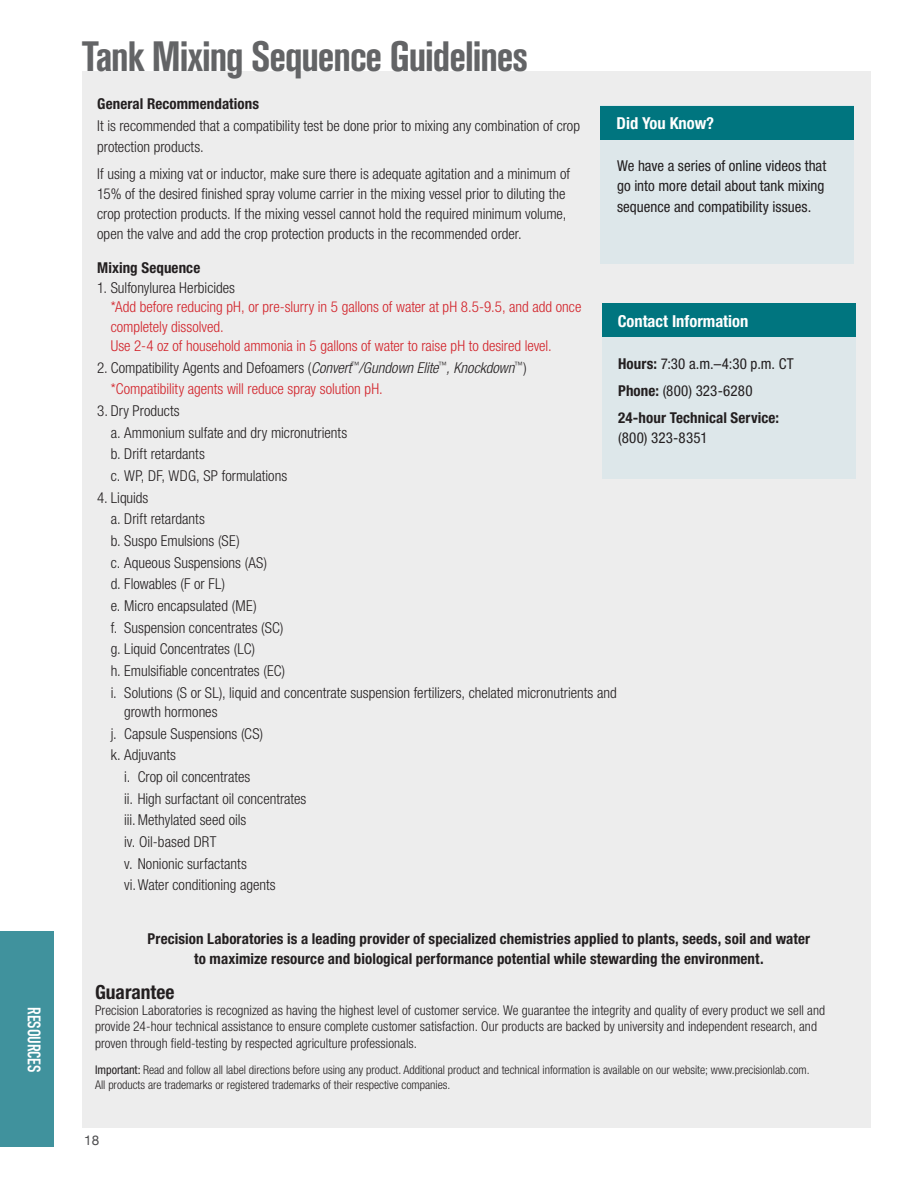
<style>
.page{position:relative;width:918px;height:1188px;background:#fff}
.page>*{position:absolute;margin:0;border:0;box-sizing:border-box;transform-origin:0 0}
.t1{font:700 condensed 42px "Akzidenz Grotesk BQ";letter-spacing:-.025em;color:#636466}
.Product{font:700 condensed 19.5px "Helvetica Neue";color:#231f20}
.t2{font:700 18px "DIN Condensed";letter-spacing:-.01em;color:#fff}
.t3{font:700 condensed 16.5px "Helvetica Neue";color:#fff}
.Sub-head{font:300 condensed 15px/20.2px "Helvetica Neue";color:#231f20}
.Sub-head-2{font:300 condensed 15px/19.5px "Helvetica Neue";color:#d2232a}
.Body_Copy{font:700 condensed 15px/20.2px "Helvetica Neue";letter-spacing:.005em;color:#231f20;text-align:center}
.Sub-head-3{font:condensed 15px/20.2px "Helvetica Neue";letter-spacing:.005em;color:#231f20;text-align:justify}
.Sub-head-4{font:700 condensed 15px/20.2px "Helvetica Neue";letter-spacing:.005em;color:#231f20}
.Body_Copy-2{font:300 condensed 13.5px/16.2px "Helvetica Neue";letter-spacing:.005em;color:#231f20}
.t4{font:13.5px "Helvetica Neue";color:#4d4d4f}
.Text{font:300 condensed 12px "Helvetica Neue";color:#231f20}
.s1{font-style:italic}
.s2{font-weight:700}
.s3{font-weight:400}
</style>
<div class="page">
<div style="left:82px;top:71px;width:788px;height:1057px;background:#ededed"></div>
<div style="left:600px;top:106px;width:254px;height:158px;background:#dde7ea"></div>
<div style="left:600px;top:106px;width:254px;height:34px;background:#00757f"></div>
<div style="left:602px;top:304px;width:254px;height:175px;background:#dde7ea"></div>
<div style="left:602px;top:304px;width:254px;height:33px;background:#00757f"></div>
<div style="left:0;top:931px;width:54px;height:216px;background:#40929d"></div>
<p class="t2" style="left:46px;top:1007px;width:66px;rotate:90deg">RESOURCES</p>
<p class="t1" style="left:82px;top:33px;width:448px">Tank Mixing Sequence Guidelines</p>
<p class="Sub-head-4" style="left:97px;top:93px;width:163px">General Recommendations</p>
<p class="Sub-head" style="left:97px;top:116px;width:484px">It is recommended that a compatibility test be done prior to mixing any combination of crop protection products.</p>
<p class="Sub-head" style="left:97px;top:163px;width:474px">If using a mixing vat or inductor, make sure there is adequate agitation and a minimum of 15% of the desired finished spray volume carrier in the mixing vessel prior to diluting the crop protection products. If the mixing vessel cannot hold the required minimum volume, open the valve and add the crop protection products in the recommended order.</p>
<p class="Sub-head-4" style="left:97px;top:257px;width:105px">Mixing Sequence</p>
<p class="Sub-head" style="left:97px;top:277px;width:139px">1. Sulfonylurea Herbicides</p>
<p class="Sub-head-2" style="left:111px;top:297px;width:472px">*Add before reducing pH, or pre-slurry in 5 gallons of water at pH 8.5-9.5, and add once completely dissolved.<br>Use 2-4 oz of household ammonia in 5 gallons of water to raise pH to desired level.</p>
<p class="Sub-head" style="left:97px;top:357px;width:431px">2. Compatibility Agents and Defoamers (<span class="s1">Convert</span><sup>™</sup><span class="s1">/Gundown Elite</span><sup>™</sup><span class="s1">, Knockdown</span><sup>™</sup>)</p>
<p class="Sub-head-2" style="left:111px;top:379px;width:274px">*Compatibility agents will reduce spray solution pH.</p>
<p class="Sub-head" style="left:97px;top:400px;width:84px">3. Dry Products</p>
<p class="Sub-head" style="left:111px;top:422px;width:238px">a. Ammonium sulfate and dry micronutrients</p>
<p class="Sub-head" style="left:111px;top:444px;width:96px">b. Drift retardants</p>
<p class="Sub-head" style="left:111px;top:465px;width:178px">c. WP, DF, WDG, SP formulations</p>
<p class="Sub-head" style="left:97px;top:487px;width:53px">4. Liquids</p>
<p class="Sub-head" style="left:111px;top:509px;width:96px">a. Drift retardants</p>
<p class="Sub-head" style="left:111px;top:530px;width:131px">b. Suspo Emulsions (SE)</p>
<p class="Sub-head" style="left:111px;top:552px;width:158px">c. Aqueous Suspensions (AS)</p>
<p class="Sub-head" style="left:111px;top:574px;width:116px">d. Flowables (F or FL)</p>
<p class="Sub-head" style="left:111px;top:595px;width:148px">e. Micro encapsulated (ME)</p>
<p class="Sub-head" style="left:111px;top:617px;width:174px">f. Suspension concentrates (SC)</p>
<p class="Sub-head" style="left:111px;top:639px;width:146px">g. Liquid Concentrates (LC)</p>
<p class="Sub-head" style="left:111px;top:660px;width:176px">h. Emulsifiable concentrates (EC)</p>
<p class="Sub-head" style="left:124px;top:682px;width:494px;line-height:19.5px;text-indent:-14px">i. Solutions (S or SL), liquid and concentrate suspension fertilizers, chelated micronutrients and growth hormones</p>
<p class="Sub-head" style="left:111px;top:723px;width:154px">j. Capsule Suspensions (CS)</p>
<p class="Sub-head" style="left:111px;top:745px;width:67px">k. Adjuvants</p>
<p class="Sub-head" style="left:124px;top:766px;width:128px">i. Crop oil concentrates</p>
<p class="Sub-head" style="left:124px;top:788px;width:184px">ii. High surfactant oil concentrates</p>
<p class="Sub-head" style="left:124px;top:810px;width:124px">iii.Methylated seed oils</p>
<p class="Sub-head" style="left:124px;top:831px;width:94px">iv. Oil-based DRT</p>
<p class="Sub-head" style="left:124px;top:853px;width:124px">v. Nonionic surfactants</p>
<p class="Sub-head" style="left:124px;top:875px;width:153px">vi.Water conditioning agents</p>
<p class="Body_Copy" style="left:148px;top:928px;width:664px">Precision Laboratories is a leading provider of specialized chemistries applied to plants, seeds, soil and water to maximize resource and biological performance potential while stewarding the environment.</p>
<p class="t3" style="left:617px;top:114px;width:99px">Did You Know?</p>
<p class="Sub-head-3" style="left:617px;top:156px;width:211px">We have a series of online videos that go into more detail about tank mixing sequence and compatibility issues.</p>
<p class="t3" style="left:618px;top:311px;width:132px">Contact Information</p>
<p class="Sub-head-3" style="left:618px;top:353px;width:177px"><span class="s2">Hours:</span> 7:30 a.m.–4:30 p.m. CT</p>
<p class="Sub-head-3" style="left:618px;top:380px;width:136px"><span class="s2">Phone:</span> (800) 323-6280</p>
<p class="Sub-head-4" style="left:618px;top:407px;width:162px">24-hour Technical Service: <span class="s3">(800) 323-8351</span></p>
<p class="Product" style="left:95px;top:980px;width:81px">Guarantee</p>
<p class="Body_Copy-2" style="left:95px;top:1002px;width:732px">Precision Laboratories is recognized as having the highest level of customer service. We guarantee the integrity and quality of every product we sell and provide 24-hour technical assistance to ensure complete customer satisfaction. Our products are backed by university and independent research, and proven through field-testing by respected agriculture professionals.</p>
<p class="Text" style="left:95px;top:1063px;width:716px"><span class="s3">Important:</span> Read and follow all label directions before using any product. Additional product and technical information is available on our website; www.precisionlab.com.</p>
<p class="Text" style="left:95px;top:1078px;width:357px">All products are trademarks or registered trademarks of their respective companies.</p>
<p class="t4" style="left:84px;top:1130px;width:17px">18</p>
</div>
